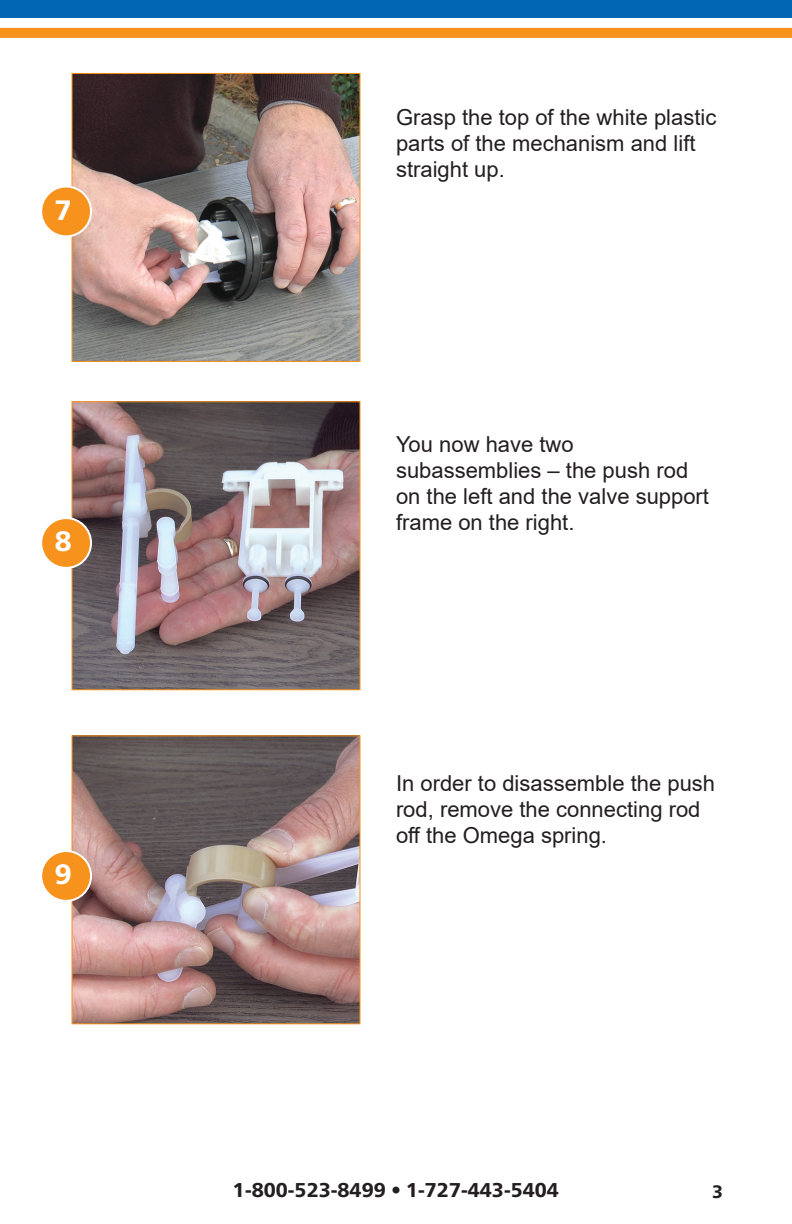
<style>
.page{position:relative;width:792px;height:1224px;background:#fff}
.page>*{position:absolute;margin:0;border:0;box-sizing:border-box;transform-origin:0 0}
.t1{font:800 28px "Frutiger Neue LT Pro";color:#fff}
.t2{font:22px/26px "Arial";color:#231f20}
.t3{font:800 20px "Frutiger Neue LT Pro";color:#231f20}
.t4{font:800 18px "Frutiger Neue LT Pro";color:#231f20}
</style>
<div class="page">
<div style="left:0;top:0;width:792px;height:18px;background:#0166b3"></div>
<div style="left:0;top:28px;width:792px;height:10px;background:#f7931d"></div>
<img style="left:74px;top:737px;width:284px;height:285px">
<div style="left:72px;top:735px;width:288px;height:289px;border:1px solid #f7931d"></div>
<img style="left:74px;top:403px;width:284px;height:285px">
<div style="left:72px;top:401px;width:288px;height:289px;border:1px solid #f7931d"></div>
<div style="left:41px;top:851px;width:50px;height:50px;background:#f7931d;border-radius:50%"></div>
<div style="left:40px;top:850px;width:52px;height:52px;border:2px solid #fff;border-radius:50%"></div>
<div style="left:41px;top:518px;width:50px;height:50px;background:#f7931d;border-radius:50%"></div>
<div style="left:40px;top:517px;width:52px;height:52px;border:2px solid #fff;border-radius:50%"></div>
<img style="left:74px;top:75px;width:284px;height:285px">
<div style="left:72px;top:73px;width:288px;height:289px;border:1px solid #f7931d"></div>
<div style="left:41px;top:187px;width:50px;height:49px;background:#f7931d;border-radius:50%"></div>
<div style="left:40px;top:186px;width:52px;height:51px;border:2px solid #fff;border-radius:50%"></div>
<p class="t1" style="left:55px;top:193px;width:18px">7</p>
<p class="t1" style="left:55px;top:525px;width:18px">8</p>
<p class="t1" style="left:55px;top:858px;width:18px">9</p>
<p class="t2" style="left:396px;top:105px;width:322px">Grasp the top of the white plastic parts of the mechanism and lift straight up.</p>
<p class="t2" style="left:396px;top:431px;width:179px">You now have two</p>
<p class="t2" style="left:396px;top:457px;width:315px">subassemblies – the push rod on the left and the valve support frame on the right.</p>
<p class="t2" style="left:396px;top:770px;width:321px">In order to disassemble the push rod, remove the connecting rod off the Omega spring.</p>
<p class="t3" style="left:233px;top:1178px;width:328px">1-800-523-8499 • 1-727-443-5404</p>
<p class="t4" style="left:712px;top:1181px;width:12px">3</p>
</div>
